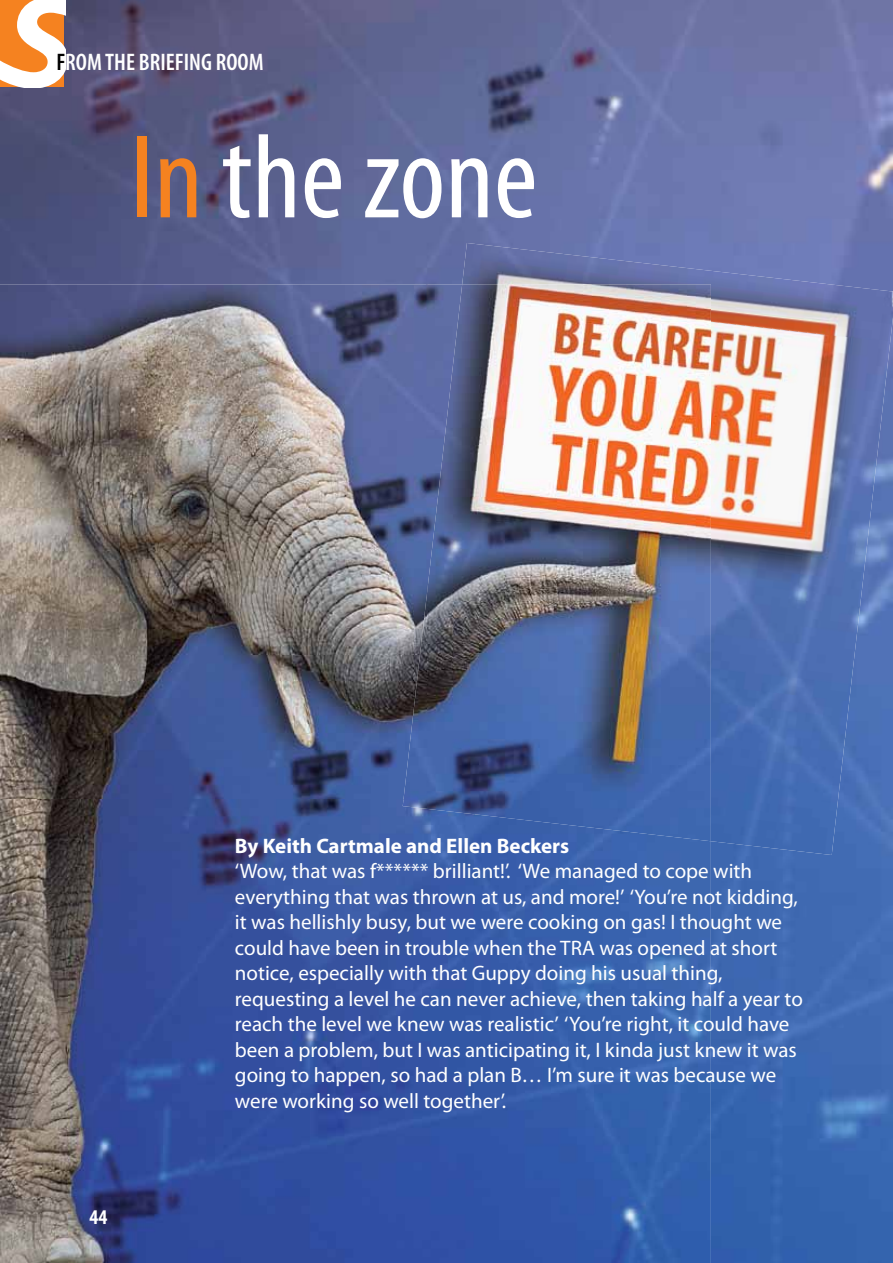
<style>
.page{position:relative;width:893px;height:1263px;background:#fff}
.page>*{position:absolute;margin:0;border:0;box-sizing:border-box;transform-origin:0 0}
.t1{font:condensed 120px "Myriad Pro";color:#fff}
.t2{font:600 condensed 24px "Myriad Pro";color:#fff}
.t3{font:21px/25.5px "Myriad Pro";color:#fff}
.t4{font:700 21px "Myriad Pro";color:#fff}
.t5{font:700 condensed 21px "Myriad Pro";color:#fff}
.s1{color:#000}
.s2{color:#f58220}
</style>
<div class="page">
<img style="left:0;top:0;width:893px;height:1263px">
<svg style="left:0;top:0;width:65px;height:88px"></svg>
<img style="left:462px;top:243px;width:431px;height:100px">
<img style="left:711px;top:322px;width:179px;height:380px">
<img style="left:711px;top:685px;width:138px;height:170px">
<img style="left:0;top:284px;width:403px;height:515px">
<img style="left:0;top:799px;width:474px;height:464px">
<img style="left:474px;top:841px;width:237px;height:422px">
<img style="left:403px;top:284px;width:308px;height:557px">
<p class="t2" style="left:56px;top:48px;width:209px"><span class="s1">F</span>ROM THE BRIEFING ROOM</p>
<h1 class="t1" style="left:130px;top:113px;width:409px"><span class="s2">In</span> the zone</h1>
<p class="t5" style="left:90px;top:1205px;width:19px">44</p>
<p class="t4" style="left:235px;top:834px;width:336px">By Keith Cartmale and Ellen Beckers</p>
<p class="t3" style="left:235px;top:859px;width:569px">‘Wow, that was f****** brilliant!’. ‘We managed to cope with everything that was thrown at us, and more!’ ‘You’re not kidding, it was hellishly busy, but we were cooking on gas! I thought we could have been in trouble when the TRA was opened at short notice, especially with that Guppy doing his usual thing, requesting a level he can never achieve, then taking half a year to reach the level we knew was realistic’ ‘You’re right, it could have been a problem, but I was anticipating it, I kinda just knew it was going to happen, so had a plan B… I’m sure it was because we were working so well together’.</p>
</div>
